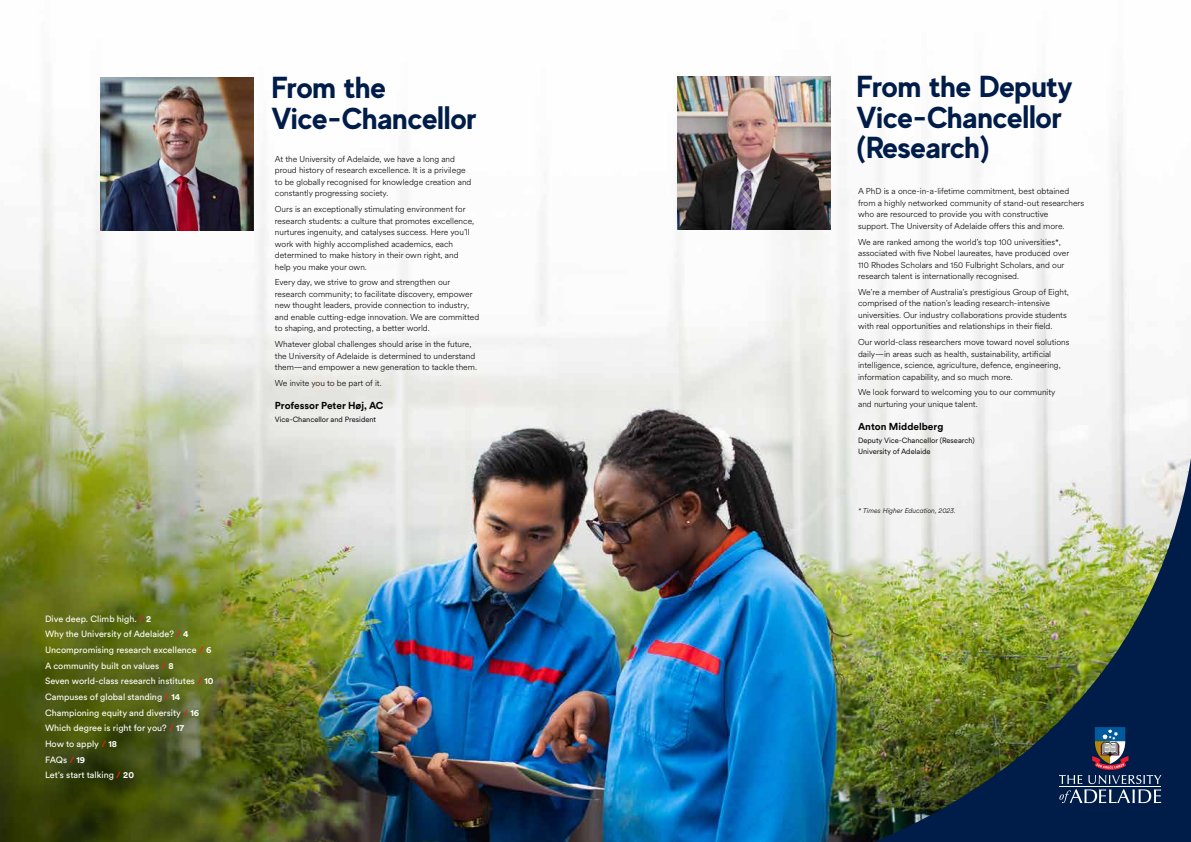
<style>
.page{position:relative;width:1191px;height:842px;background:#fff}
.page>*{position:absolute;margin:0;border:0;box-sizing:border-box;transform-origin:0 0}
.t1{font:700 30.3px/30.3px "MADE Evolve Sans";color:#001c48}
.t2{font:700 10px "Circular XX";color:#000}
.t3{font:9px/15.7px "Circular XX";color:#fff}
.t4{font:300 8.5px/11.5px "Circular XX";color:#000}
.t5{font:7.5px/10.5px "Circular XX";color:#000}
.t6{font:italic 300 7px "Circular XX";color:#000}
.s1{font-weight:700;color:#ed1c2e}
.s2{font-weight:700}
</style>
<div class="page">
<img style="left:0;top:76px;width:852px;height:766px">
<img style="left:852px;top:136px;width:339px;height:706px">
<img style="left:101px;top:77px;width:153px;height:153px">
<svg style="left:1059px;top:727px;width:102px;height:76px;background:#2c3f62"></svg>
<img style="left:677px;top:77px;width:153px;height:153px">
<h1 class="t1" style="left:271px;top:72px;width:207px">From the<br>Vice-Chancellor</h1>
<p class="t4" style="left:275px;top:153px;width:198px">At the University of Adelaide, we have a long and proud history of research excellence. It is a privilege to be globally recognised for knowledge creation and constantly progressing society.</p>
<p class="t4" style="left:275px;top:203px;width:201px">Ours is an exceptionally stimulating environment for research students: a culture that promotes excellence, nurtures ingenuity, and catalyses success. Here you’ll work with highly accomplished academics, each determined to make history in their own right, and help you make your own.</p>
<p class="t4" style="left:275px;top:276px;width:206px">Every day, we strive to grow and strengthen our research community; to facilitate discovery, empower new thought leaders, provide connection to industry, and enable cutting-edge innovation. We are committed to shaping, and protecting, a better world.</p>
<p class="t4" style="left:275px;top:338px;width:204px">Whatever global challenges should arise in the future, the University of Adelaide is determined to understand them—and empower a new generation to tackle them.</p>
<p class="t4" style="left:275px;top:377px;width:108px">We invite you to be part of it.</p>
<p class="t2" style="left:275px;top:399px;width:110px">Professor Peter Høj, AC</p>
<p class="t5" style="left:275px;top:414px;width:103px">Vice-Chancellor and President</p>
<p class="t3" style="left:45px;top:610px;width:170px">Dive deep. Climb high. <span class="s1">/</span> <span class="s2">2<br></span>Why the University of Adelaide? <span class="s1">/</span> <span class="s2">4<br></span>Uncompromising research excellence <span class="s1">/</span> <span class="s2">6<br></span>A community built on values <span class="s1">/</span> <span class="s2">8<br></span>Seven world-class research institutes <span class="s1">/</span> <span class="s2">10<br></span>Campuses of global standing <span class="s1">/</span> <span class="s2">14<br></span>Championing equity and diversity <span class="s1">/</span> <span class="s2">16<br></span>Which degree is right for you? <span class="s1">/</span> <span class="s2">17<br></span>How to apply <span class="s1">/</span> <span class="s2">18<br></span>FAQs <span class="s1">/</span> <span class="s2">19<br></span>Let’s start talking <span class="s1">/</span> <span class="s2">20</span></p>
<h1 class="t1" style="left:856px;top:71px;width:217px">From the Deputy<br>Vice-Chancellor (Research)</h1>
<p class="t4" style="left:858px;top:185px;width:227px">A PhD is a once-in-a-lifetime commitment, best obtained from a highly networked community of stand-out researchers who are resourced to provide you with constructive<br>support. The University of Adelaide offers this and more.</p>
<p class="t4" style="left:858px;top:235px;width:213px">We are ranked among the world’s top 100 universities*, associated with five Nobel laureates, have produced over 110 Rhodes Scholars and 150 Fulbright Scholars, and our research talent is internationally recognised.</p>
<p class="t4" style="left:858px;top:286px;width:212px">We’re a member of Australia’s prestigious Group of Eight, comprised of the nation’s leading research-intensive universities. Our industry collaborations provide students with real opportunities and relationships in their field.</p>
<p class="t4" style="left:858px;top:336px;width:213px">Our world-class researchers move toward novel solutions daily—in areas such as health, sustainability, artificial intelligence, science, agriculture, defence, engineering, information capability, and so much more.</p>
<p class="t4" style="left:858px;top:386px;width:199px">We look forward to welcoming you to our community and nurturing your unique talent.</p>
<p class="t2" style="left:858px;top:420px;width:87px">Anton Middelberg</p>
<p class="t5" style="left:858px;top:435px;width:118px">Deputy Vice-Chancellor (Research)<br>University of Adelaide</p>
<p class="t6" style="left:858px;top:506px;width:99px">* Times Higher Education, 2023.</p>
</div>
